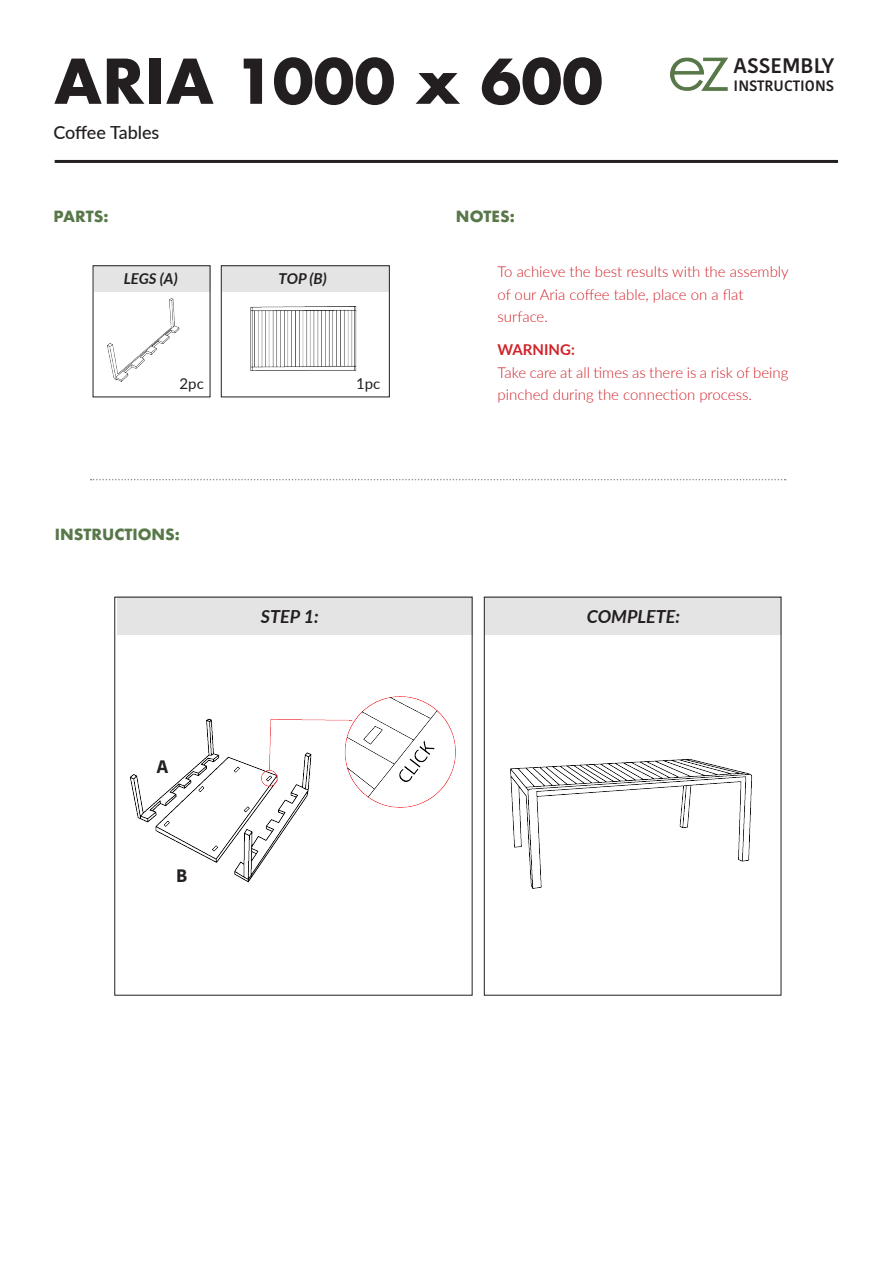
<style>
.page{position:relative;width:893px;height:1263px;background:#fff}
.page>*{position:absolute;margin:0;border:0;box-sizing:border-box;transform-origin:0 0}
.t1{font:700 60px "Futura";color:#231f20}
.t2{font:600 21px "Kohinoor Devanagari";color:#231f20}
.t3{font:italic 700 18px "Lato";color:#231f20}
.t4{font:500 18px "Lato";color:#231f20}
.t5{font:700 18px "Kohinoor Devanagari";color:#231f20}
.t6{font:300 15px/22.5px "Lato";color:#d1232a}
.t7{font:700 15px "Futura";color:#587849}
.t8{font:italic 700 15px "Lato";color:#231f20}
.t9{font:600 15px "Kohinoor Devanagari";color:#231f20}
.t10{font:700 15px "Lato";color:#d1232a}
.t11{font:15px "Lato";color:#231f20}
</style>
<div class="page">
<div style="left:94px;top:265px;width:116px;height:27px;background:#e4e4e4"></div>
<div style="left:484px;top:597px;width:297px;height:38px;background:#e4e4e4"></div>
<div style="left:117px;top:597px;width:355px;height:38px;background:#e4e4e4"></div>
<hr style="left:55px;top:160px;width:783px;height:3px;background:#231f20">
<img style="left:670px;top:57px;width:58px;height:34px">
<div style="left:222px;top:265px;width:168px;height:27px;background:#e4e4e4"></div>
<div style="left:221px;top:265px;width:169px;height:132px;border:1px solid #231f20"></div>
<svg style="left:91px;top:479px;width:695px;height:1px"></svg>
<img style="left:108px;top:298px;width:72px;height:84px">
<img style="left:114px;top:696px;width:341px;height:229px">
<img style="left:510px;top:759px;width:242px;height:129px">
<img style="left:250px;top:307px;width:107px;height:64px">
<h1 class="t1" style="left:54px;top:38px;width:550px">ARIA 1000 x 600</h1>
<p class="t4" style="left:53px;top:119px;width:108px">Coffee Tables</p>
<p class="t7" style="left:53px;top:205px;width:57px">PARTS:</p>
<p class="t7" style="left:456px;top:205px;width:60px">NOTES:</p>
<h2 class="t2" style="left:734px;top:53px;width:102px">ASSEMBLY</h2>
<p class="t9" style="left:734px;top:77px;width:102px">INSTRUCTIONS</p>
<p class="t8" style="left:124px;top:267px;width:55px">LEGS (A)</p>
<p class="t8" style="left:279px;top:267px;width:50px">TOP (B)</p>
<p class="t11" style="left:180px;top:372px;width:26px">2pc</p>
<p class="t11" style="left:356px;top:372px;width:26px">1pc</p>
<p class="t7" style="left:55px;top:524px;width:127px">INSTRUCTIONS:</p>
<p class="t6" style="left:497px;top:260px;width:293px">To achieve the best results with the assembly of our Aria coffee table, place on a flat surface.</p>
<p class="t10" style="left:497px;top:339px;width:79px">WARNING:</p>
<p class="t6" style="left:497px;top:360px;width:292px">Take care at all times as there is a risk of being pinched during the connection process.</p>
<p class="t5" style="left:156px;top:751px;width:13px">A</p>
<p class="t5" style="left:176px;top:860px;width:13px">B</p>
<p class="t3" style="left:261px;top:603px;width:60px">STEP 1:</p>
<p class="t3" style="left:587px;top:603px;width:95px">COMPLETE:</p>
</div>
